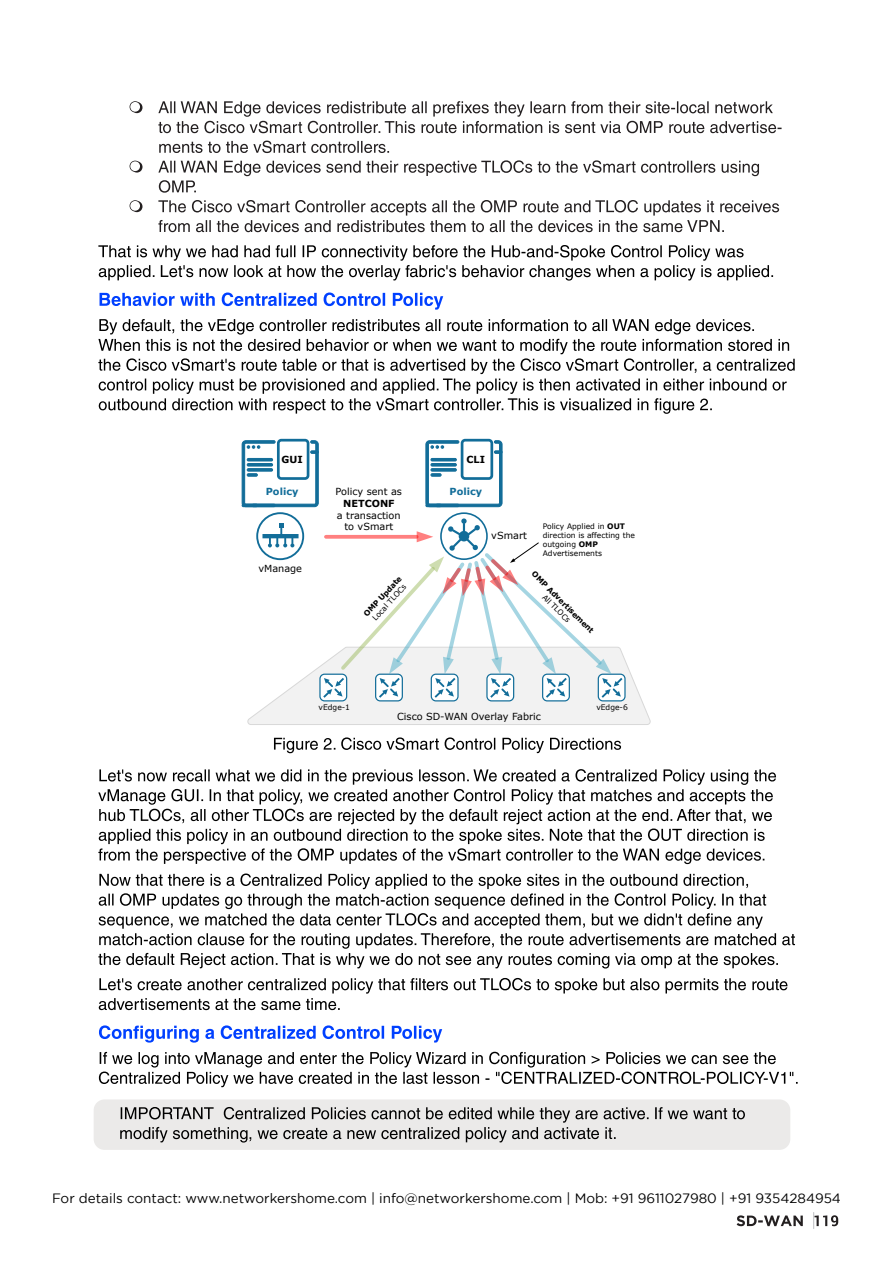
<style>
.page{position:relative;width:893px;height:1263px;background:#fff}
.page>*{position:absolute;margin:0;border:0;box-sizing:border-box;transform-origin:0 0}
.t1{font:13.5px "Gotham";color:#000}
.t2{font:9.75px/11.7px "Verdana";color:#000;text-align:center}
.t3{font:700 9.75px "Verdana";color:#126d99}
.t4{font:700 9.75px "Verdana";color:#000}
.t5{font:7.5px/9.1px "Verdana";color:#000;text-align:center}
.t6{font:700 7.5px/9.1px "Verdana";color:#000;text-align:center}
.s1{font-weight:700}
.s2{font-weight:400}
</style>
<div class="page">
<svg style="left:98px;top:319px;width:697px;height:95px"></svg>
<svg style="left:100px;top:292px;width:343px;height:18px"></svg>
<svg style="left:98px;top:245px;width:675px;height:36px"></svg>
<svg style="left:130px;top:200px;width:649px;height:32px"></svg>
<svg style="left:130px;top:160px;width:629px;height:33px"></svg>
<svg style="left:159px;top:141px;width:230px;height:12px"></svg>
<svg style="left:130px;top:101px;width:652px;height:32px"></svg>
<svg style="left:99px;top:1052px;width:699px;height:35px"></svg>
<svg style="left:99px;top:1025px;width:343px;height:17px"></svg>
<svg style="left:99px;top:978px;width:688px;height:32px"></svg>
<svg style="left:98px;top:873px;width:697px;height:95px"></svg>
<svg style="left:98px;top:769px;width:678px;height:95px"></svg>
<svg style="left:441px;top:513px;width:46px;height:46px"></svg>
<div style="left:440px;top:512px;width:48px;height:48px;border:2px solid #126d99;border-radius:50%"></div>
<svg style="left:257px;top:513px;width:46px;height:46px"></svg>
<div style="left:256px;top:512px;width:48px;height:48px;border:2px solid #126d99;border-radius:50%"></div>
<svg style="left:242px;top:440px;width:77px;height:67px"></svg>
<div style="left:247px;top:458px;width:26px;height:3px;border:1px solid #126d99"></div>
<div style="left:247px;top:463px;width:26px;height:3px;border:1px solid #126d99"></div>
<div style="left:247px;top:468px;width:26px;height:3px;border:1px solid #126d99"></div>
<div style="left:278px;top:440px;width:30px;height:38px;background:#fff;border-radius:3px"></div>
<div style="left:277px;top:439px;width:32px;height:41px;border:3px solid #126d99;border-radius:3px"></div>
<svg style="left:425px;top:440px;width:77px;height:67px"></svg>
<div style="left:431px;top:458px;width:26px;height:3px;border:1px solid #126d99"></div>
<div style="left:431px;top:463px;width:26px;height:3px;border:1px solid #126d99"></div>
<div style="left:431px;top:468px;width:26px;height:3px;border:1px solid #126d99"></div>
<div style="left:462px;top:440px;width:30px;height:38px;background:#fff;border-radius:3px"></div>
<div style="left:461px;top:439px;width:32px;height:41px;border:3px solid #126d99;border-radius:3px"></div>
<svg style="left:247px;top:518px;width:403px;height:207px"></svg>
<svg style="left:274px;top:737px;width:347px;height:16px"></svg>
<div style="left:94px;top:1099px;width:696px;height:51px;background:#ebeae9;border-radius:11px"></div>
<svg style="left:120px;top:1107px;width:625px;height:35px"></svg>
<svg style="left:737px;top:1215px;width:66px;height:11px"></svg>
<svg style="left:813px;top:1212px;width:25px;height:16px"></svg>
<p class="t4" style="left:282px;top:452px;width:23px">GUI</p>
<p class="t3" style="left:266px;top:485px;width:34px">Policy</p>
<p class="t2" style="left:258px;top:562px;width:45px">vManage</p>
<p class="t2" style="left:336px;top:486px;width:68px">Policy sent as<br><span class="s1">NETCONF<br></span>a transaction to vSmart</p>
<p class="t4" style="left:467px;top:452px;width:20px">CLI</p>
<p class="t3" style="left:450px;top:485px;width:34px">Policy</p>
<p class="t2" style="left:491px;top:530px;width:37px">vSmart</p>
<p class="t5" style="left:543px;top:521px;width:94px;text-align:left">Policy Applied in <span class="s1">OUT </span>direction is affecting the outgoing <span class="s1">OMP<br></span>Advertisements</p>
<p class="t5" style="left:362px;top:612px;width:54px;rotate:-47deg"><span class="s1">OMP Update<br></span>Local TLOCs</p>
<p class="t6" style="left:536px;top:569px;width:86px;rotate:45deg">OMP Advertisement<br><span class="s2">All TLOCs</span></p>
<p class="t5" style="left:319px;top:703px;width:33px">vEdge-1</p>
<p class="t5" style="left:596px;top:703px;width:33px">vEdge-6</p>
<p class="t2" style="left:397px;top:711px;width:145px">Cisco SD-WAN Overlay Fabric</p>
<h1 class="t1" style="left:52px;top:1191px;width:790px">For details contact: www.networkershome.com | info@networkershome.com | Mob: +91 9611027980 | +91 9354284954</h1>
</div>
